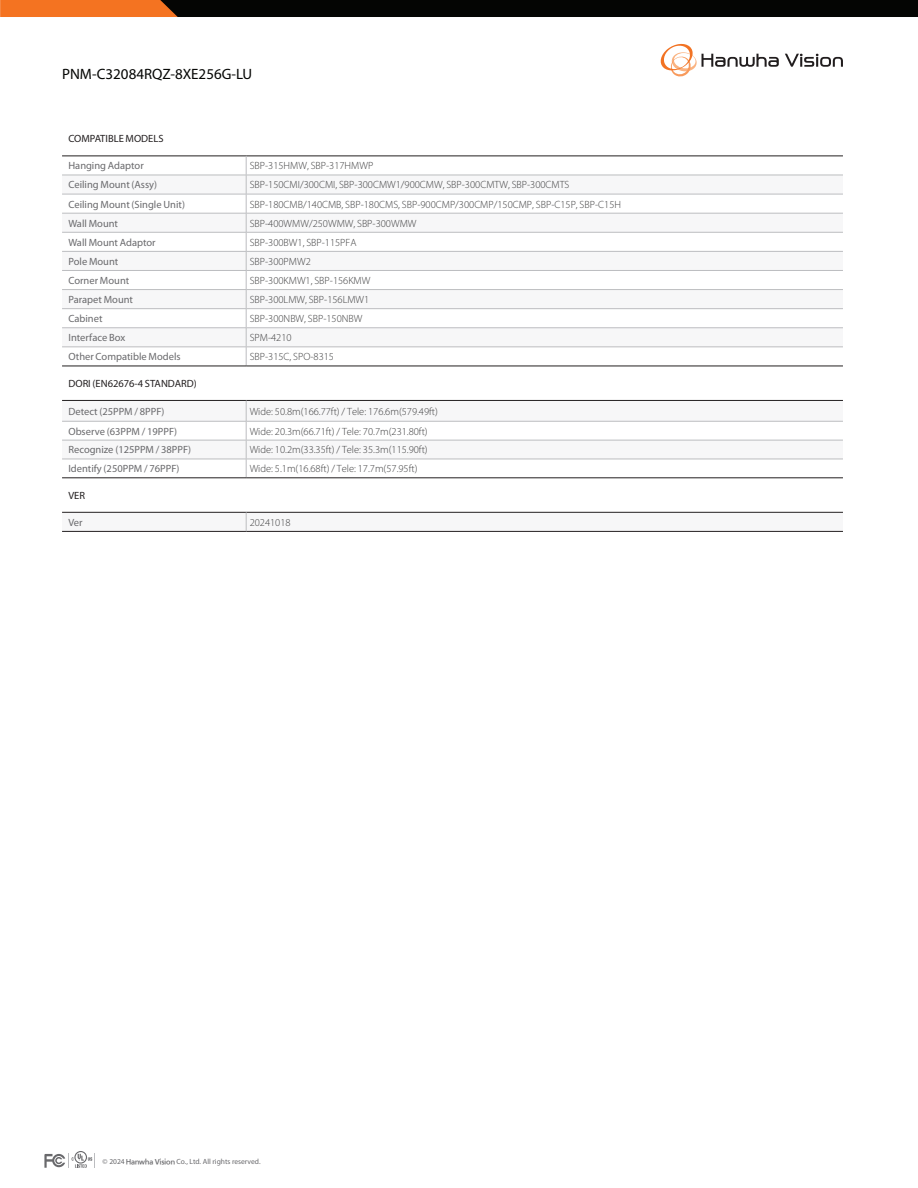
<style>
.page{position:relative;width:918px;height:1188px;background:#fff}
.page>*{position:absolute;margin:0;border:0;box-sizing:border-box;transform-origin:0 0}
.t1{font:15px "Myriad Pro";color:#040503}
.t2{font:300 10.5px "Myriad Pro";color:#3e3e3f}
.t3{font:10.5px "Myriad Pro";color:#69696c}
.t4{font:10.5px "Myriad Pro";color:#231f20}
.t5{font:7.5px "Myriad Pro";color:#69696c}
.s1{font-family:"Hanwha Gothic ROTF"}
</style>
<div class="page">
<svg style="left:62px;top:176px;width:781px;height:171px"></svg>
<svg style="left:62px;top:195px;width:781px;height:133px"></svg>
<hr style="left:62px;top:156px;width:184px;height:1px;background:#231f20">
<hr style="left:246px;top:156px;width:597px;height:1px;background:#231f20">
<hr style="left:62px;top:175px;width:184px;height:1px;background:#bcbdc0">
<hr style="left:62px;top:194px;width:184px;height:1px;background:#bcbdc0">
<hr style="left:62px;top:213px;width:184px;height:1px;background:#bcbdc0">
<hr style="left:62px;top:232px;width:184px;height:1px;background:#bcbdc0">
<hr style="left:62px;top:251px;width:184px;height:1px;background:#bcbdc0">
<hr style="left:62px;top:270px;width:184px;height:1px;background:#bcbdc0">
<hr style="left:62px;top:289px;width:184px;height:1px;background:#bcbdc0">
<hr style="left:62px;top:308px;width:184px;height:1px;background:#bcbdc0">
<hr style="left:62px;top:328px;width:184px;height:1px;background:#bcbdc0">
<hr style="left:62px;top:347px;width:184px;height:1px;background:#bcbdc0">
<hr style="left:246px;top:175px;width:597px;height:1px;background:#bcbdc0">
<hr style="left:246px;top:194px;width:597px;height:1px;background:#bcbdc0">
<hr style="left:246px;top:213px;width:597px;height:1px;background:#bcbdc0">
<hr style="left:246px;top:232px;width:597px;height:1px;background:#bcbdc0">
<hr style="left:246px;top:251px;width:597px;height:1px;background:#bcbdc0">
<hr style="left:246px;top:270px;width:597px;height:1px;background:#bcbdc0">
<hr style="left:246px;top:289px;width:597px;height:1px;background:#bcbdc0">
<hr style="left:246px;top:308px;width:597px;height:1px;background:#bcbdc0">
<hr style="left:246px;top:328px;width:597px;height:1px;background:#bcbdc0">
<hr style="left:246px;top:347px;width:597px;height:1px;background:#bcbdc0">
<svg style="left:246px;top:156px;width:1px;height:210px"></svg>
<hr style="left:62px;top:366px;width:184px;height:1px;background:#231f20">
<hr style="left:246px;top:366px;width:597px;height:1px;background:#231f20">
<svg style="left:62px;top:401px;width:781px;height:20px"></svg>
<svg style="left:62px;top:422px;width:781px;height:56px"></svg>
<hr style="left:62px;top:400px;width:184px;height:1px;background:#231f20">
<hr style="left:246px;top:400px;width:597px;height:1px;background:#231f20">
<hr style="left:62px;top:421px;width:184px;height:1px;background:#bcbdc0">
<hr style="left:62px;top:440px;width:184px;height:1px;background:#bcbdc0">
<hr style="left:246px;top:421px;width:597px;height:1px;background:#bcbdc0">
<hr style="left:246px;top:440px;width:597px;height:1px;background:#bcbdc0">
<hr style="left:62px;top:459px;width:184px;height:1px;background:#bcbdc0">
<hr style="left:246px;top:459px;width:597px;height:1px;background:#bcbdc0">
<svg style="left:246px;top:401px;width:1px;height:77px"></svg>
<hr style="left:62px;top:478px;width:184px;height:1px;background:#231f20">
<hr style="left:246px;top:478px;width:597px;height:1px;background:#231f20">
<hr style="left:62px;top:531px;width:184px;height:1px;background:#231f20">
<hr style="left:246px;top:531px;width:597px;height:1px;background:#231f20">
<svg style="left:62px;top:512px;width:781px;height:19px"></svg>
<svg style="left:661px;top:44px;width:118px;height:32px"></svg>
<svg style="left:785px;top:54px;width:58px;height:13px"></svg>
<svg style="left:0;top:0;width:918px;height:17px;background:#301908"></svg>
<svg style="left:44px;top:1151px;width:51px;height:17px"></svg>
<h1 class="t1" style="left:62px;top:65px;width:192px">PNM-C32084RQZ-8XE256G-LU</h1>
<p class="t4" style="left:68px;top:132px;width:97px">COMPATIBLE MODELS</p>
<p class="t3" style="left:68px;top:159px;width:77px">Hanging Adaptor</p>
<p class="t2" style="left:250px;top:160px;width:125px">SBP-315HMW, SBP-317HMWP</p>
<p class="t3" style="left:68px;top:178px;width:90px">Ceiling Mount (Assy)</p>
<p class="t2" style="left:250px;top:179px;width:321px">SBP-150CMI/300CMI, SBP-300CMW1/900CMW, SBP-300CMTW, SBP-300CMTS</p>
<p class="t3" style="left:68px;top:198px;width:118px">Ceiling Mount (Single Unit)</p>
<p class="t2" style="left:250px;top:198px;width:373px">SBP-180CMB/140CMB, SBP-180CMS, SBP-900CMP/300CMP/150CMP, SBP-C15P, SBP-C15H</p>
<p class="t3" style="left:68px;top:217px;width:51px">Wall Mount</p>
<p class="t2" style="left:250px;top:217px;width:168px">SBP-400WMW/250WMW, SBP-300WMW</p>
<p class="t3" style="left:68px;top:236px;width:89px">Wall Mount Adaptor</p>
<p class="t2" style="left:250px;top:236px;width:108px">SBP-300BW1, SBP-115PFA</p>
<p class="t3" style="left:68px;top:255px;width:51px">Pole Mount</p>
<p class="t2" style="left:250px;top:255px;width:63px">SBP-300PMW2</p>
<p class="t3" style="left:68px;top:274px;width:62px">Corner Mount</p>
<p class="t2" style="left:250px;top:274px;width:122px">SBP-300KMW1, SBP-156KMW</p>
<p class="t3" style="left:68px;top:293px;width:66px">Parapet Mount</p>
<p class="t2" style="left:250px;top:293px;width:121px">SBP-300LMW, SBP-156LMW1</p>
<p class="t3" style="left:68px;top:312px;width:36px">Cabinet</p>
<p class="t2" style="left:250px;top:312px;width:114px">SBP-300NBW, SBP-150NBW</p>
<p class="t3" style="left:68px;top:331px;width:58px">Interface Box</p>
<p class="t2" style="left:250px;top:331px;width:43px">SPM-4210</p>
<p class="t3" style="left:68px;top:350px;width:114px">Other Compatible Models</p>
<p class="t2" style="left:250px;top:351px;width:86px">SBP-315C, SPO-8315</p>
<p class="t4" style="left:68px;top:377px;width:130px">DORI (EN62676-4 STANDARD)</p>
<p class="t3" style="left:68px;top:405px;width:98px">Detect (25PPM / 8PPF)</p>
<p class="t2" style="left:250px;top:405px;width:190px">Wide: 50.8m(166.77ft) / Tele: 176.6m(579.49ft)</p>
<p class="t3" style="left:68px;top:425px;width:110px">Observe (63PPM / 19PPF)</p>
<p class="t2" style="left:250px;top:425px;width:180px">Wide: 20.3m(66.71ft) / Tele: 70.7m(231.80ft)</p>
<p class="t3" style="left:68px;top:443px;width:124px">Recognize (125PPM / 38PPF)</p>
<p class="t2" style="left:250px;top:444px;width:180px">Wide: 10.2m(33.35ft) / Tele: 35.3m(115.90ft)</p>
<p class="t3" style="left:68px;top:462px;width:113px">Identify (250PPM / 76PPF)</p>
<p class="t2" style="left:250px;top:463px;width:169px">Wide: 5.1m(16.68ft) / Tele: 17.7m(57.95ft)</p>
<p class="t4" style="left:68px;top:489px;width:18px">VER</p>
<p class="t3" style="left:68px;top:516px;width:16px">Ver</p>
<p class="t2" style="left:250px;top:516px;width:42px">20241018</p>
<p class="t5" style="left:103px;top:1157px;width:159px">© 2024 <span class="s1">Hanwha Vision</span> Co., Ltd. All rights reserved.</p>
</div>
